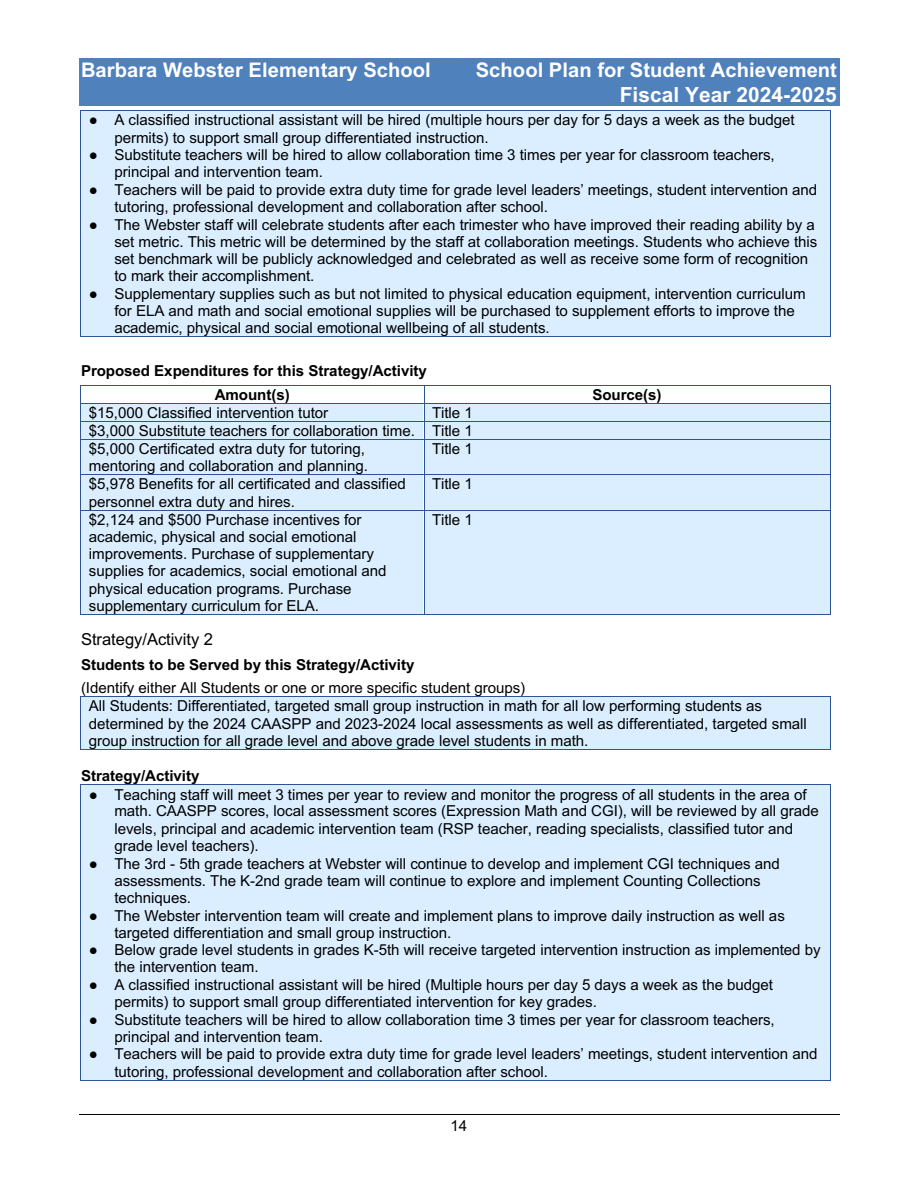
<style>
.page{position:relative;width:918px;height:1188px;background:#fff}
.page>*{position:absolute;margin:0;border:0;box-sizing:border-box;transform-origin:0 0}
.t1{font:700 20.85px "Arial";letter-spacing:.005em;color:#fff}
.t2{font:700 20.1px "Arial";letter-spacing:.005em;color:#fff}
.t3{font:16.5px "Arial";color:#000}
.t4{font:15.15px/17.2px "Arial";letter-spacing:-.005em;color:#000}
.t5{font:700 15.15px/23.7px "Arial";letter-spacing:-.005em;color:#000;text-align:center}
.s1{font-family:"Calibri"}
</style>
<div class="page">
<div style="left:79px;top:58px;width:760px;height:24px;background:#4f81bd"></div>
<div style="left:79px;top:82px;width:760px;height:24px;background:#4f81bd"></div>
<hr style="left:79px;top:1115px;width:760px;height:1px;background:#000">
<div style="left:89px;top:111px;width:733px;height:18px;background:#daeeff"></div>
<div style="left:89px;top:129px;width:733px;height:17px;background:#daeeff"></div>
<div style="left:89px;top:146px;width:733px;height:17px;background:#daeeff"></div>
<div style="left:89px;top:163px;width:733px;height:18px;background:#daeeff"></div>
<div style="left:89px;top:181px;width:733px;height:17px;background:#daeeff"></div>
<div style="left:89px;top:198px;width:733px;height:17px;background:#daeeff"></div>
<div style="left:89px;top:215px;width:733px;height:18px;background:#daeeff"></div>
<div style="left:89px;top:233px;width:733px;height:17px;background:#daeeff"></div>
<div style="left:89px;top:250px;width:733px;height:17px;background:#daeeff"></div>
<div style="left:89px;top:267px;width:733px;height:17px;background:#daeeff"></div>
<div style="left:89px;top:284px;width:733px;height:18px;background:#daeeff"></div>
<div style="left:89px;top:302px;width:733px;height:17px;background:#daeeff"></div>
<div style="left:89px;top:319px;width:733px;height:18px;background:#daeeff"></div>
<hr style="left:81px;top:111px;width:749px;height:1px;background:#2f5496">
<hr style="left:81px;top:111px;width:1px;height:226px;background:#2f5496">
<hr style="left:81px;top:337px;width:749px;height:1px;background:#2f5496">
<hr style="left:830px;top:111px;width:1px;height:226px;background:#2f5496">
<hr style="left:81px;top:385px;width:343px;height:1px;background:#2f5496">
<hr style="left:424px;top:385px;width:406px;height:1px;background:#2f5496">
<div style="left:81px;top:404px;width:342px;height:17px;background:#daeeff"></div>
<div style="left:424px;top:404px;width:406px;height:17px;background:#daeeff"></div>
<hr style="left:81px;top:403px;width:343px;height:1px;background:#2f5496">
<hr style="left:424px;top:403px;width:406px;height:1px;background:#2f5496">
<div style="left:81px;top:422px;width:342px;height:17px;background:#daeeff"></div>
<div style="left:424px;top:422px;width:406px;height:17px;background:#daeeff"></div>
<hr style="left:81px;top:421px;width:343px;height:1px;background:#2f5496">
<hr style="left:424px;top:421px;width:406px;height:1px;background:#2f5496">
<div style="left:81px;top:440px;width:342px;height:34px;background:#daeeff"></div>
<div style="left:424px;top:440px;width:406px;height:34px;background:#daeeff"></div>
<hr style="left:81px;top:439px;width:343px;height:1px;background:#2f5496">
<svg style="left:424px;top:386px;width:1px;height:53px"></svg>
<hr style="left:424px;top:439px;width:406px;height:1px;background:#2f5496">
<svg style="left:830px;top:385px;width:1px;height:55px"></svg>
<hr style="left:81px;top:440px;width:1px;height:34px;background:#2f5496">
<hr style="left:424px;top:440px;width:1px;height:34px;background:#2f5496">
<hr style="left:830px;top:440px;width:1px;height:34px;background:#2f5496">
<div style="left:81px;top:475px;width:342px;height:35px;background:#daeeff"></div>
<div style="left:424px;top:475px;width:406px;height:35px;background:#daeeff"></div>
<hr style="left:81px;top:474px;width:343px;height:1px;background:#2f5496">
<hr style="left:424px;top:474px;width:406px;height:1px;background:#2f5496">
<hr style="left:81px;top:475px;width:1px;height:35px;background:#2f5496">
<hr style="left:424px;top:475px;width:1px;height:35px;background:#2f5496">
<hr style="left:830px;top:475px;width:1px;height:35px;background:#2f5496">
<div style="left:81px;top:510px;width:342px;height:104px;background:#daeeff"></div>
<div style="left:424px;top:510px;width:406px;height:104px;background:#daeeff"></div>
<hr style="left:81px;top:510px;width:343px;height:1px;background:#2f5496">
<hr style="left:424px;top:510px;width:406px;height:1px;background:#2f5496">
<hr style="left:81px;top:510px;width:1px;height:104px;background:#2f5496">
<hr style="left:81px;top:614px;width:343px;height:1px;background:#2f5496">
<hr style="left:424px;top:510px;width:1px;height:104px;background:#2f5496">
<hr style="left:424px;top:614px;width:406px;height:1px;background:#2f5496">
<hr style="left:830px;top:510px;width:1px;height:104px;background:#2f5496">
<div style="left:89px;top:697px;width:733px;height:18px;background:#daeeff"></div>
<div style="left:89px;top:715px;width:733px;height:17px;background:#daeeff"></div>
<div style="left:89px;top:732px;width:733px;height:17px;background:#daeeff"></div>
<hr style="left:81px;top:697px;width:749px;height:1px;background:#2f5496">
<hr style="left:81px;top:697px;width:1px;height:52px;background:#2f5496">
<hr style="left:81px;top:749px;width:749px;height:1px;background:#2f5496">
<hr style="left:830px;top:697px;width:1px;height:52px;background:#2f5496">
<div style="left:81px;top:785px;width:749px;height:295px;background:#daeeff"></div>
<hr style="left:81px;top:784px;width:749px;height:1px;background:#2f5496">
<hr style="left:81px;top:785px;width:1px;height:295px;background:#2f5496">
<hr style="left:81px;top:1080px;width:749px;height:1px;background:#2f5496">
<hr style="left:830px;top:785px;width:1px;height:295px;background:#2f5496">
<h2 class="t2" style="left:81px;top:59px;width:351px">Barbara Webster Elementary School</h2>
<h2 class="t2" style="left:476px;top:59px;width:363px">School Plan for Student Achievement</h2>
<h1 class="t1" style="left:620px;top:83px;width:219px">Fiscal Year 2024-2025</h1>
<p class="t4" style="left:114px;top:111px;width:682px;text-indent:-25px"><span class="s1">●</span> A classified instructional assistant will be hired (multiple hours per day for 5 days a week as the budget permits) to support small group differentiated instruction.</p>
<p class="t4" style="left:114px;top:146px;width:662px;text-indent:-25px"><span class="s1">●</span> Substitute teachers will be hired to allow collaboration time 3 times per year for classroom teachers, principal and intervention team.</p>
<p class="t4" style="left:114px;top:181px;width:704px;text-indent:-25px"><span class="s1">●</span> Teachers will be paid to provide extra duty time for grade level leaders’ meetings, student intervention and tutoring, professional development and collaboration after school.</p>
<p class="t4" style="left:114px;top:216px;width:705px;text-indent:-25px"><span class="s1">●</span> The Webster staff will celebrate students after each trimester who have improved their reading ability by a set metric. This metric will be determined by the staff at collaboration meetings. Students who achieve this set benchmark will be publicly acknowledged and celebrated as well as receive some form of recognition to mark their accomplishment.</p>
<p class="t4" style="left:114px;top:285px;width:693px;text-indent:-25px"><span class="s1">●</span> Supplementary supplies such as but not limited to physical education equipment, intervention curriculum for ELA and math and social emotional supplies will be purchased to supplement efforts to improve the academic, physical and social emotional wellbeing of all students.</p>
<p class="t5" style="left:81px;top:359px;width:347px">Proposed Expenditures for this Strategy/Activity<br>Amount(s)</p>
<p class="t5" style="left:592px;top:383px;width:71px">Source(s)</p>
<p class="t4" style="left:89px;top:404px;width:241px">$15,000 Classified intervention tutor</p>
<p class="t4" style="left:89px;top:404px;width:385px;line-height:17.7px;text-indent:343px">Title 1 $3,000 Substitute teachers for collaboration time. Title 1 $5,000 Certificated extra duty for tutoring,<br>mentoring and collaboration and planning.</p>
<p class="t4" style="left:432px;top:440px;width:42px">Title 1</p>
<p class="t4" style="left:89px;top:475px;width:318px">$5,978 Benefits for all certificated and classified personnel extra duty and hires.</p>
<p class="t4" style="left:432px;top:475px;width:42px">Title 1</p>
<p class="t4" style="left:89px;top:511px;width:299px">$2,124 and $500 Purchase incentives for academic, physical and social emotional improvements. Purchase of supplementary supplies for academics, social emotional and physical education programs. Purchase supplementary curriculum for ELA.</p>
<p class="t4" style="left:432px;top:511px;width:42px">Title 1</p>
<p class="t3" style="left:81px;top:631px;width:134px">Strategy/Activity 2</p>
<p class="t5" style="left:81px;top:653px;width:335px">Students to be Served by this Strategy/Activity</p>
<p class="t4" style="left:89px;top:679px;width:719px;text-indent:-8px">(Identify either All Students or one or more specific student groups)<br>All Students: Differentiated, targeted small group instruction in math for all low performing students as determined by the 2024 CAASPP and 2023-2024 local assessments as well as differentiated, targeted small group instruction for all grade level and above grade level students in math.</p>
<p class="t5" style="left:81px;top:764px;width:120px">Strategy/Activity</p>
<p class="t4" style="left:114px;top:786px;width:706px;text-indent:-25px"><span class="s1">●</span> Teaching staff will meet 3 times per year to review and monitor the progress of all students in the area of math. CAASPP scores, local assessment scores (Expression Math and CGI), will be reviewed by all grade levels, principal and academic intervention team (RSP teacher, reading specialists, classified tutor and grade level teachers).</p>
<p class="t4" style="left:114px;top:855px;width:667px;text-indent:-25px"><span class="s1">●</span> The 3rd - 5th grade teachers at Webster will continue to develop and implement CGI techniques and assessments. The K-2nd grade team will continue to explore and implement Counting Collections techniques.</p>
<p class="t4" style="left:114px;top:907px;width:672px;text-indent:-25px"><span class="s1">●</span> The Webster intervention team will create and implement plans to improve daily instruction as well as targeted differentiation and small group instruction.</p>
<p class="t4" style="left:114px;top:942px;width:708px;text-indent:-25px"><span class="s1">●</span> Below grade level students in grades K-5th will receive targeted intervention instruction as implemented by the intervention team.</p>
<p class="t4" style="left:114px;top:976px;width:660px;text-indent:-25px"><span class="s1">●</span> A classified instructional assistant will be hired (Multiple hours per day 5 days a week as the budget permits) to support small group differentiated intervention for key grades.</p>
<p class="t4" style="left:114px;top:1011px;width:662px;text-indent:-25px"><span class="s1">●</span> Substitute teachers will be hired to allow collaboration time 3 times per year for classroom teachers, principal and intervention team.</p>
<p class="t4" style="left:114px;top:1046px;width:705px;text-indent:-25px"><span class="s1">●</span> Teachers will be paid to provide extra duty time for grade level leaders’ meetings, student intervention and tutoring, professional development and collaboration after school.</p>
<p class="t4" style="left:451px;top:1117px;width:18px">14</p>
</div>
